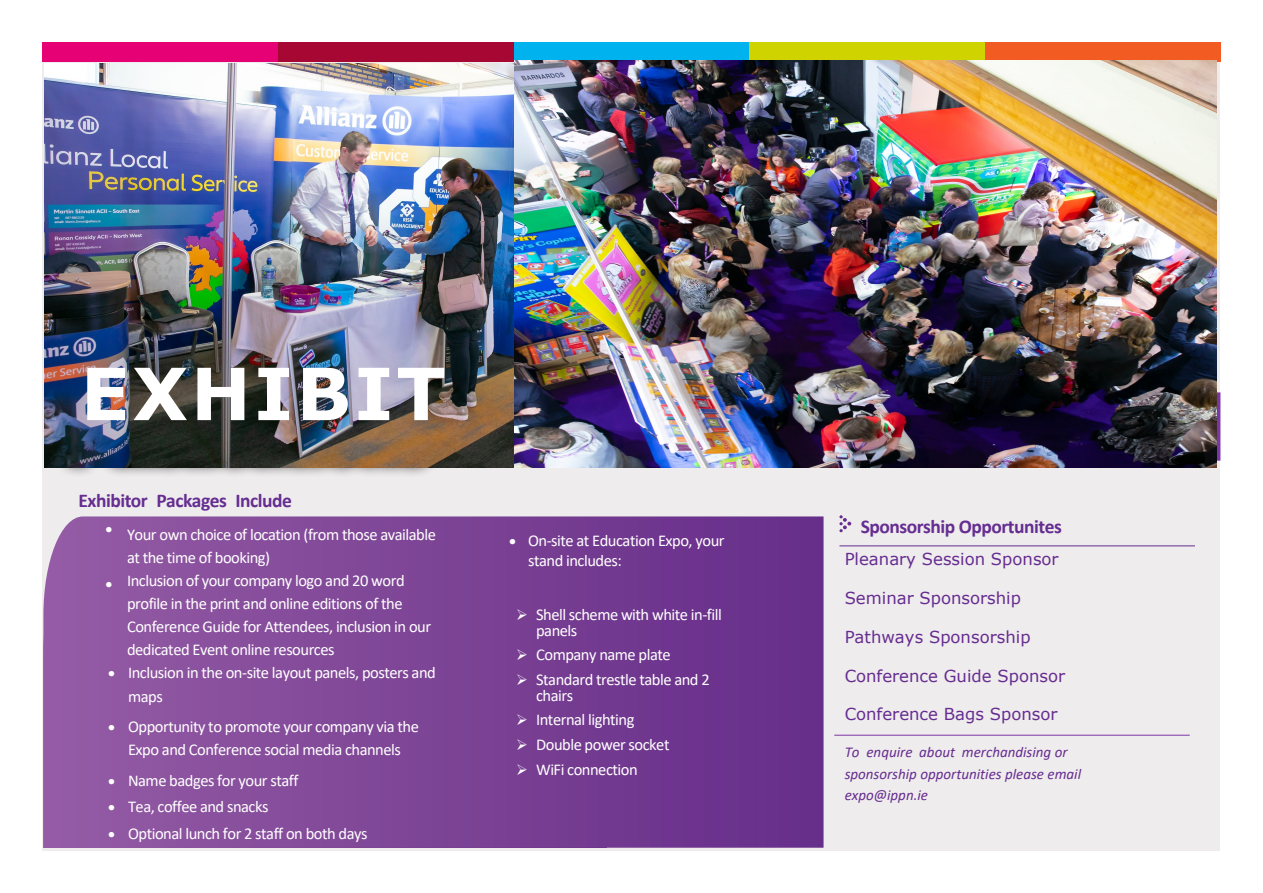
<style>
.page{position:relative;width:1263px;height:893px;background:#fff}
.page>*{position:absolute;margin:0;border:0;box-sizing:border-box;transform-origin:0 0}
.t1{font:700 72px "Verdana";letter-spacing:.04em;color:#fff}
.t2{font:700 19.5px "Calibri";letter-spacing:-.025em;color:#652d91}
.t3{font:16.5px/23.1px "Calibri";letter-spacing:-.03em;color:#fff}
.t4{font:16.5px "Verdana";color:#662c91}
.t5{font:italic 15px/21.6px "Calibri";color:#662c91}
.t6{font:15px "Symbol";color:#fff}
.s1{color:#662c91}
</style>
<div class="page">
<div style="left:43px;top:62px;width:1177px;height:788px;background:#eeecec"></div>
<div style="left:985px;top:43px;width:235px;height:19px;background:#f25b21"></div>
<div style="left:749px;top:43px;width:236px;height:19px;background:#cfd400"></div>
<div style="left:514px;top:43px;width:235px;height:19px;background:#00b3ee"></div>
<div style="left:278px;top:43px;width:236px;height:19px;background:#a60733"></div>
<div style="left:43px;top:43px;width:235px;height:19px;background:#e60275"></div>
<div style="left:55px;top:397px;width:389px;height:81px;background:#231f20;opacity:.75"></div>
<hr style="left:834px;top:735px;width:356px;height:1px;background:#7c35a6">
<svg style="left:839px;top:515px;width:12px;height:17px"></svg>
<hr style="left:839px;top:545px;width:356px;height:1px;background:#652d91">
<svg style="left:1216px;top:392px;width:4px;height:69px"></svg>
<img style="left:44px;top:64px;width:740px;height:404px">
<img style="left:514px;top:61px;width:702px;height:406px">
<svg style="left:43px;top:516px;width:780px;height:332px;background:#7d4597"></svg>
<h1 class="t1" style="left:81px;top:343px;width:367px">EXHIBIT</h1>
<p class="t2" style="left:79px;top:487px;width:215px">Exhibitor Packages Include</p>
<p class="t6" style="left:105px;top:519px;width:8px">•</p>
<p class="t3" style="left:127px;top:522px;width:310px">Your own choice of location (from those available at the time of booking)<br>Inclusion of your company logo and 20 word profile in the print and online editions of the Conference Guide for Attendees, inclusion in our dedicated Event online resources<br>Inclusion in the on-site layout panels, posters and maps</p>
<p class="t3" style="left:108px;top:715px;width:312px;text-align:center">• Opportunity to promote your company via the<br>Expo and Conference social media channels</p>
<p class="t3" style="left:108px;top:768px;width:192px">• Name badges for your staff</p>
<p class="t3" style="left:108px;top:794px;width:162px">• Tea, coffee and snacks</p>
<p class="t3" style="left:108px;top:822px;width:261px">• Optional lunch for 2 staff on both days</p>
<p class="t6" style="left:105px;top:574px;width:8px">•</p>
<p class="t6" style="left:108px;top:663px;width:8px">•</p>
<p class="t3" style="left:528px;top:530px;width:198px;line-height:19.8px;text-indent:-19px">• On-site at Education Expo, your stand includes:</p>
<p class="t3" style="left:536px;top:606px;width:187px;line-height:16.5px;text-indent:-20px">➢ Shell scheme with white in-fill panels</p>
<p class="t3" style="left:516px;top:643px;width:156px">➢ Company name plate</p>
<p class="t3" style="left:536px;top:671px;width:175px;line-height:16.5px;text-indent:-20px">➢ Standard trestle table and 2 chairs</p>
<p class="t3" style="left:516px;top:708px;width:120px">➢ Internal lighting</p>
<p class="t3" style="left:516px;top:732px;width:155px">➢ Double power socket</p>
<p class="t3" style="left:516px;top:757px;width:123px">➢ WiFi connection</p>
<p class="t2" style="left:861px;top:512px;width:202px">Spo<span class="s1">nsors</span>hip Opportunites</p>
<p class="t4" style="left:845px;top:548px;width:215px">Pleanary Session Sponsor</p>
<p class="t4" style="left:845px;top:587px;width:178px">Seminar Sponsorship</p>
<p class="t4" style="left:845px;top:625px;width:187px">Pathways Sponsorship</p>
<p class="t4" style="left:845px;top:664px;width:222px">Conference Guide Sponsor</p>
<p class="t4" style="left:845px;top:703px;width:214px">Conference Bags Sponsor</p>
<p class="t5" style="left:845px;top:741px;width:238px">To enquire about merchandising or sponsorship opportunities please email expo@ippn.ie</p>
</div>
